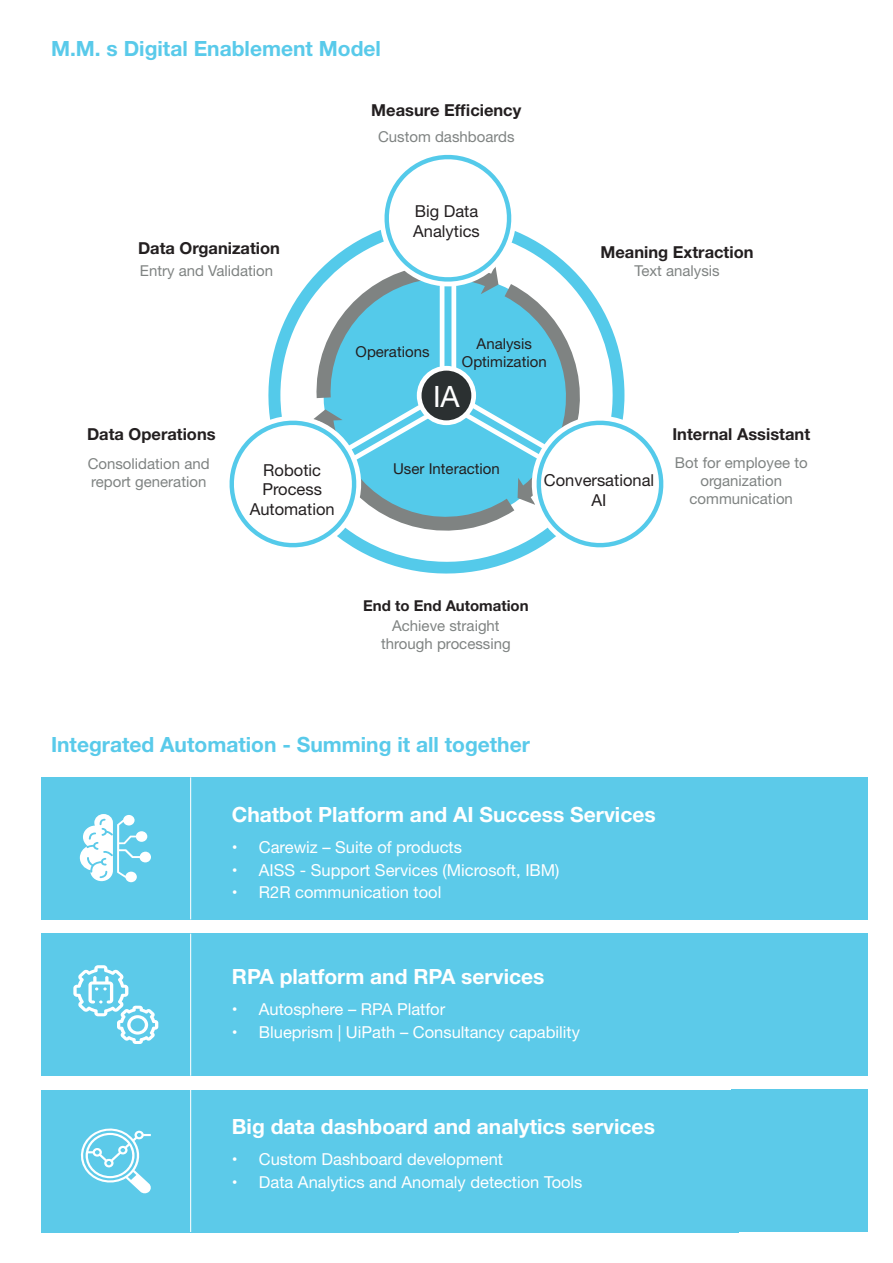
<style>
.page{position:relative;width:893px;height:1263px;background:#fff}
.page>*{position:absolute;margin:0;border:0;box-sizing:border-box;transform-origin:0 0}
.t1{font:29.4px "Helvetica Neue";color:#fff}
.t2{font:700 21px "Helvetica Neue";color:#fff}
.t3{font:700 21px "Helvetica Neue";color:#59caea}
.t4{font:16.5px "Helvetica Neue";color:#fff}
.t5{font:700 16.5px "Helvetica Neue";color:#231f20}
.t6{font:16.5px "Helvetica Neue";color:#231f20}
.t7{font:15px/18px "Helvetica Neue";color:#7f8382;text-align:center}
.t8{font:15px "Helvetica Neue";color:#231f20}
.t9{font:700 15px "Helvetica Neue";color:#231f20}
</style>
<div class="page">
<svg style="left:229px;top:154px;width:435px;height:420px"></svg>
<div style="left:418px;top:367px;width:56px;height:57px;background:#2b3031;border-radius:50%"></div>
<div style="left:417px;top:366px;width:59px;height:59px;border:5px solid #fff;border-radius:50%"></div>
<div style="left:41px;top:777px;width:698px;height:142px;background:#5ccae9"></div>
<svg style="left:80px;top:814px;width:71px;height:68px"></svg>
<hr style="left:190px;top:777px;width:1px;height:142px;background:#fff">
<div style="left:41px;top:934px;width:698px;height:142px;background:#5ccae9"></div>
<hr style="left:190px;top:934px;width:1px;height:142px;background:#fff">
<div style="left:41px;top:1090px;width:698px;height:142px;background:#5ccae9"></div>
<hr style="left:190px;top:1090px;width:1px;height:142px;background:#fff">
<svg style="left:73px;top:965px;width:85px;height:79px"></svg>
<svg style="left:81px;top:1128px;width:70px;height:65px"></svg>
<div style="left:731px;top:777px;width:136px;height:142px;background:#5ccae9"></div>
<div style="left:731px;top:934px;width:136px;height:142px;background:#5ccae9"></div>
<div style="left:731px;top:1090px;width:136px;height:142px;background:#5ccae9"></div>
<p class="t3" style="left:51px;top:33px;width:332px">M.M. s Digital Enablement Model</p>
<p class="t5" style="left:371px;top:98px;width:152px">Measure Efficiency</p>
<p class="t7" style="left:378px;top:128px;width:138px">Custom dashboards</p>
<p class="t5" style="left:138px;top:235px;width:143px">Data Organization</p>
<p class="t7" style="left:140px;top:263px;width:135px">Entry and Validation</p>
<p class="t6" style="left:415px;top:200px;width:65px">Big Data</p>
<p class="t6" style="left:413px;top:219px;width:68px">Analytics</p>
<p class="t5" style="left:600px;top:240px;width:155px">Meaning Extraction</p>
<p class="t7" style="left:634px;top:263px;width:87px">Text analysis</p>
<p class="t5" style="left:87px;top:421px;width:130px">Data Operations</p>
<p class="t7" style="left:88px;top:455px;width:123px">Consolidation and</p>
<p class="t7" style="left:91px;top:473px;width:117px">report generation</p>
<p class="t6" style="left:263px;top:458px;width:59px">Robotic</p>
<p class="t6" style="left:262px;top:477px;width:61px">Process</p>
<p class="t6" style="left:250px;top:497px;width:86px">Automation</p>
<p class="t8" style="left:356px;top:341px;width:75px">Operations</p>
<p class="t8" style="left:477px;top:333px;width:57px">Analysis</p>
<p class="t8" style="left:462px;top:351px;width:86px">Optimization</p>
<h1 class="t1" style="left:433px;top:375px;width:28px">IA</h1>
<p class="t8" style="left:393px;top:458px;width:108px">User Interaction</p>
<p class="t6" style="left:544px;top:468px;width:112px">Conversational</p>
<p class="t6" style="left:592px;top:488px;width:16px">AI</p>
<p class="t5" style="left:672px;top:421px;width:139px">Internal Assistant</p>
<p class="t7" style="left:675px;top:455px;width:134px">Bot for employee to organization</p>
<p class="t7" style="left:690px;top:491px;width:105px">communication</p>
<p class="t9" style="left:363px;top:594px;width:167px">End to End Automation</p>
<p class="t7" style="left:381px;top:618px;width:131px">Achieve straight through processing</p>
<p class="t3" style="left:51px;top:728px;width:480px">Integrated Automation - Summing it all together</p>
<p class="t2" style="left:232px;top:798px;width:425px">Chatbot Platform and AI Success Services</p>
<p class="t4" style="left:232px;top:835px;width:232px">• Carewiz – Suite of products</p>
<p class="t4" style="left:232px;top:858px;width:329px">• AISS - Support Services (Microsoft, IBM)</p>
<p class="t4" style="left:232px;top:880px;width:211px">• R2R communication tool</p>
<p class="t2" style="left:232px;top:960px;width:314px">RPA platform and RPA services</p>
<p class="t4" style="left:232px;top:997px;width:215px">• Autosphere – RPA Platfor</p>
<p class="t4" style="left:232px;top:1020px;width:350px">• Blueprism | UiPath – Consultancy capability</p>
<p class="t2" style="left:232px;top:1110px;width:425px">Big data dashboard and analytics services</p>
<p class="t4" style="left:232px;top:1147px;width:273px">• Custom Dashboard development</p>
<p class="t4" style="left:232px;top:1170px;width:352px">• Data Analytics and Anomaly detection Tools</p>
</div>
